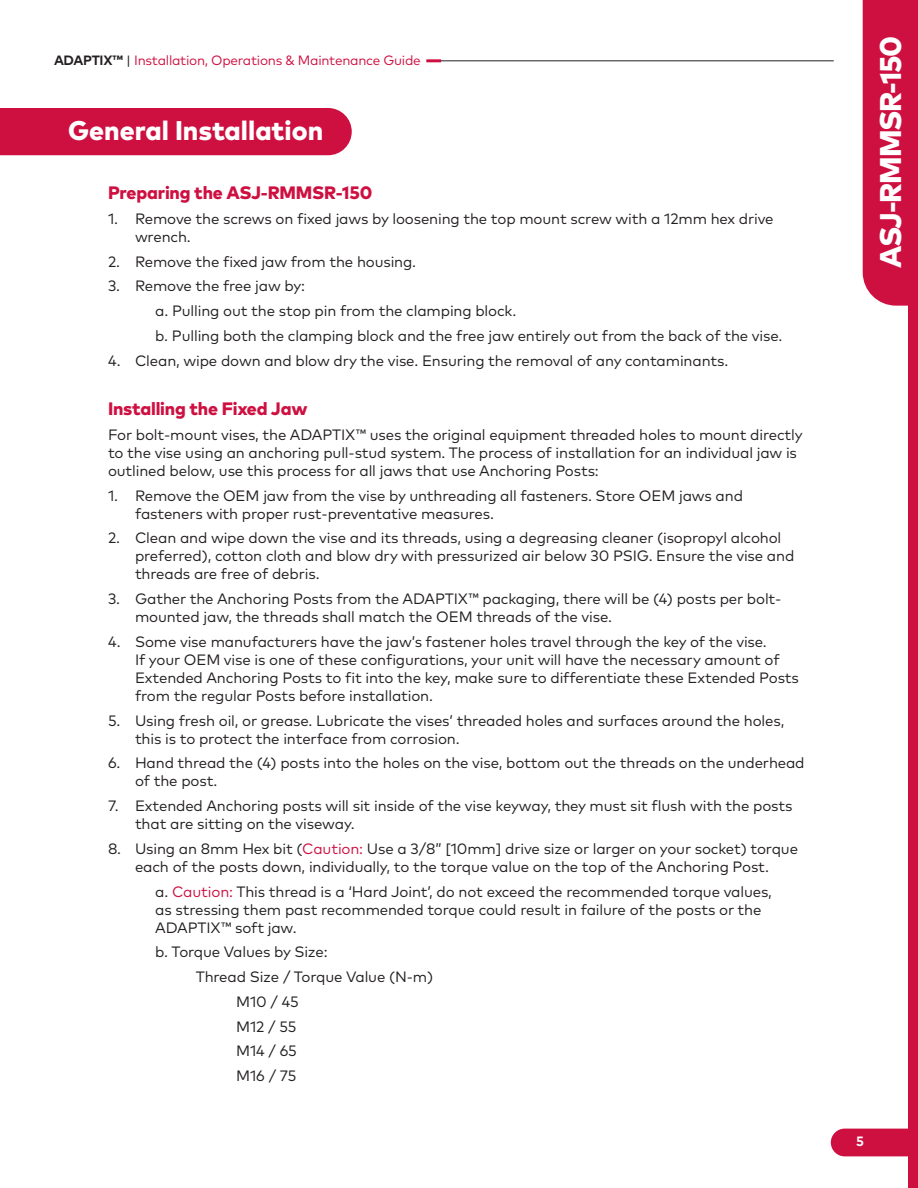
<style>
.page{position:relative;width:918px;height:1188px;background:#fff}
.page>*{position:absolute;margin:0;border:0;box-sizing:border-box;transform-origin:0 0}
.t1{font:800 30px "Mark Pro";letter-spacing:-.04em;color:#fff}
.t2{font:800 27px "Mark Pro";color:#fff}
.t3{font:800 18px "Mark Pro";letter-spacing:-.01em;color:#ce1041}
.t4{font:15px/18px "Mark Pro";letter-spacing:-.01em;color:#231f20}
.t5{font:13.5px "Mark Pro";letter-spacing:-.02em;color:#ce1041}
.t6{font:700 13.5px "Mark Pro";color:#fff}
.s1{font-weight:700;color:#231f20}
.s2{color:#231f20}
.s3{color:#ce1041}
</style>
<div class="page">
<hr style="left:426px;top:60px;width:408px;height:1px;background:#231f20">
<hr style="left:426px;top:59px;width:15px;height:3px;background:#ce1041">
<div style="left:863px;top:0;width:45px;height:306px;background:#ce1041"></div>
<div style="left:908px;top:0;width:10px;height:1188px;background:#ce1041"></div>
<div style="left:0;top:108px;width:352px;height:47px;background:#ce1041"></div>
<div style="left:831px;top:1129px;width:77px;height:27px;background:#ce1041"></div>
<p class="t5" style="left:54px;top:50px;width:368px"><span class="s1">ADAPTIX™</span> <span class="s2">|</span> Installation, Operations &amp; Maintenance Guide</p>
<p class="t2" style="left:68px;top:109px;width:257px">General Installation</p>
<p class="t3" style="left:108px;top:179px;width:266px">Preparing the ASJ-RMMSR-150</p>
<p class="t4" style="left:135px;top:208px;width:640px;text-indent:-27px">1. Remove the screws on fixed jaws by loosening the top mount screw with a 12mm hex drive wrench.</p>
<p class="t4" style="left:108px;top:251px;width:310px">2. Remove the fixed jaw from the housing.</p>
<p class="t4" style="left:108px;top:276px;width:199px">3. Remove the free jaw by:</p>
<p class="t4" style="left:155px;top:301px;width:363px">a. Pulling out the stop pin from the clamping block.</p>
<p class="t4" style="left:155px;top:325px;width:629px">b. Pulling both the clamping block and the free jaw entirely out from the back of the vise.</p>
<p class="t4" style="left:108px;top:350px;width:622px">4. Clean, wipe down and blow dry the vise. Ensuring the removal of any contaminants.</p>
<p class="t3" style="left:108px;top:395px;width:201px">Installing the Fixed Jaw</p>
<p class="t4" style="left:108px;top:424px;width:696px">For bolt-mount vises, the ADAPTIX™ uses the original equipment threaded holes to mount directly to the vise using an anchoring pull-stud system. The process of installation for an individual jaw is outlined below, use this process for all jaws that use Anchoring Posts:</p>
<p class="t4" style="left:135px;top:485px;width:610px;text-indent:-27px">1. Remove the OEM jaw from the vise by unthreading all fasteners. Store OEM jaws and fasteners with proper rust-preventative measures.</p>
<p class="t4" style="left:135px;top:528px;width:661px;text-indent:-27px">2. Clean and wipe down the vise and its threads, using a degreasing cleaner (isopropyl alcohol preferred), cotton cloth and blow dry with pressurized air below 30 PSIG. Ensure the vise and threads are free of debris.</p>
<p class="t4" style="left:135px;top:589px;width:648px;text-indent:-27px">3. Gather the Anchoring Posts from the ADAPTIX™ packaging, there will be (4) posts per bolt&shy;mounted jaw, the threads shall match the OEM threads of the vise.</p>
<p class="t4" style="left:135px;top:631px;width:666px;text-indent:-27px">4. Some vise manufacturers have the jaw’s fastener holes travel through the key of the vise.<br>If your OEM vise is one of these configurations, your unit will have the necessary amount of Extended Anchoring Posts to fit into the key, make sure to differentiate these Extended Posts from the regular Posts before installation.</p>
<p class="t4" style="left:135px;top:710px;width:651px;text-indent:-27px">5. Using fresh oil, or grease. Lubricate the vises’ threaded holes and surfaces around the holes, this is to protect the interface from corrosion.</p>
<p class="t4" style="left:135px;top:753px;width:671px;text-indent:-27px">6. Hand thread the (4) posts into the holes on the vise, bottom out the threads on the underhead of the post.</p>
<p class="t4" style="left:135px;top:796px;width:659px;text-indent:-27px">7. Extended Anchoring posts will sit inside of the vise keyway, they must sit flush with the posts that are sitting on the viseway.</p>
<p class="t4" style="left:108px;top:838px;width:692px;text-align:center">8. Using an 8mm Hex bit (<span class="s3">Caution:</span> Use a 3/8” [10mm] drive size or larger on your socket) torque each of the posts down, individually, to the torque value on the top of the Anchoring Post.</p>
<p class="t4" style="left:155px;top:881px;width:618px">a. <span class="s3">Caution:</span> This thread is a ‘Hard Joint’, do not exceed the recommended torque values, as stressing them past recommended torque could result in failure of the posts or the<br>ADAPTIX™ soft jaw.</p>
<p class="t4" style="left:155px;top:942px;width:174px">b. Torque Values by Size:</p>
<p class="t4" style="left:196px;top:967px;width:239px">Thread Size / Torque Value (N-m)</p>
<p class="t4" style="left:236px;top:991px;width:64px">M10 / 45</p>
<p class="t4" style="left:236px;top:1016px;width:62px">M12 / 55</p>
<p class="t4" style="left:236px;top:1041px;width:62px">M14 / 65</p>
<p class="t4" style="left:236px;top:1066px;width:62px">M16 / 75</p>
<h1 class="t1" style="left:868px;top:268px;width:234px;rotate:-90deg">ASJ-RMMSR-150</h1>
<p class="t6" style="left:856px;top:1131px;width:9px">5</p>
</div>
